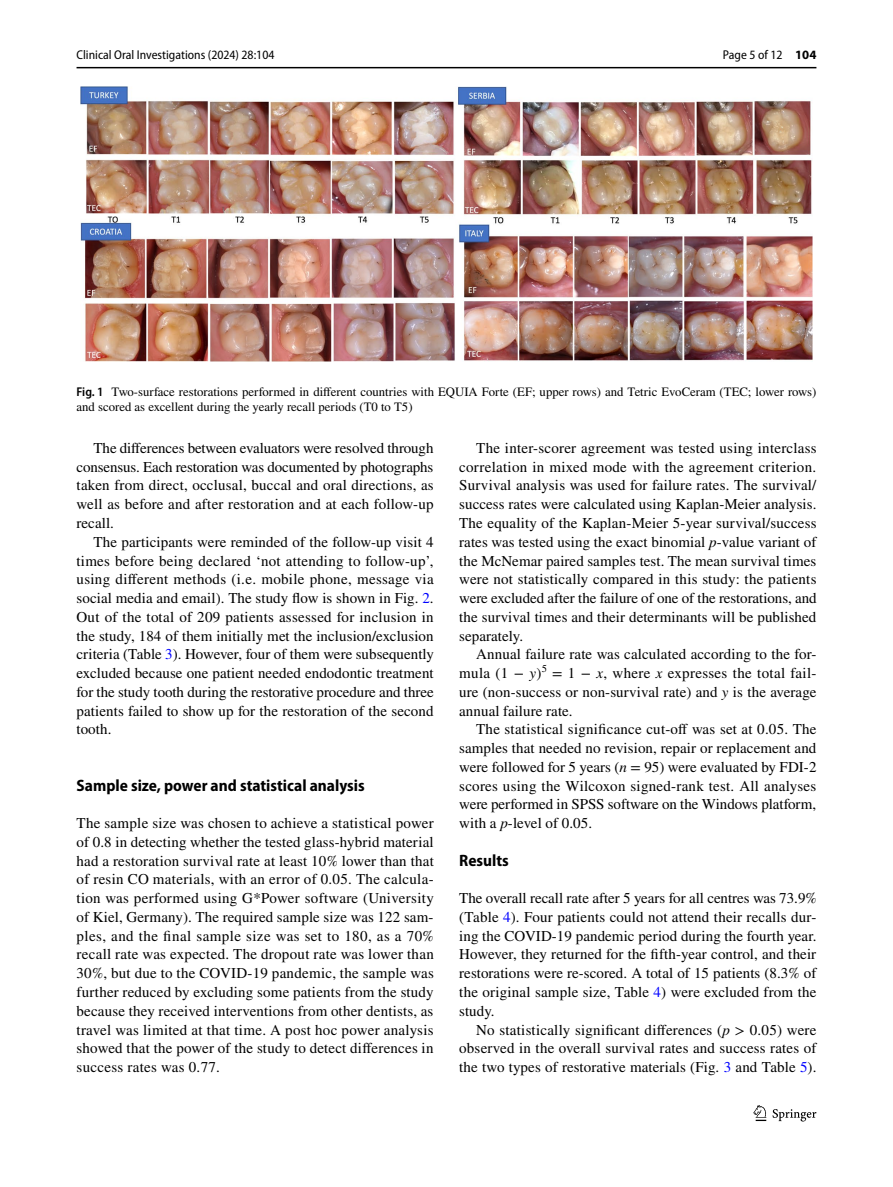
<style>
.page{position:relative;width:893px;height:1187px;background:#fff}
.page>*{position:absolute;margin:0;border:0;box-sizing:border-box;transform-origin:0 0}
.t1{font:700 semi-condensed 16.5px "Myriad Pro";color:#000}
.t2{font:15px/18.8px "STIX";letter-spacing:.005em;color:#000;text-align:justify}
.t3{font:12.75px/15px "STIX";color:#000}
.t4{font:semi-condensed 12.75px "Myriad Pro";color:#000}
.s1{font-weight:700;font-stretch:normal}
.s2{font-family:"Myriad Pro";font-weight:600;font-stretch:semi-condensed}
.s3{color:#00f}
.s4{font-style:italic}
</style>
<div class="page">
<hr style="left:77px;top:67px;width:739px;height:1px;background:#000">
<svg style="left:753px;top:1105px;width:13px;height:15px"></svg>
<svg style="left:773px;top:1109px;width:43px;height:12px"></svg>
<img style="left:81px;top:87px;width:731px;height:274px">
<p class="t4" style="left:77px;top:48px;width:199px">Clinical Oral Investigations (2024) 28:104</p>
<p class="t4" style="left:723px;top:48px;width:95px">Page 5 of 12 <span class="s1">104</span></p>
<p class="t3" style="left:77px;top:385px;width:741px"><span class="s2">Fig. 1</span> Two-surface restorations performed in different countries with EQUIA Forte (EF; upper rows) and Tetric EvoCeram (TEC; lower rows) and scored as excellent during the yearly recall periods (T0 to T5)</p>
<p class="t2" style="left:77px;top:439px;width:359px;text-indent:17px">The differences between evaluators were resolved through consensus. Each restoration was documented by photographs taken from direct, occlusal, buccal and oral directions, as well as before and after restoration and at each follow-up recall.</p>
<p class="t2" style="left:77px;top:533px;width:359px;text-indent:17px">The participants were reminded of the follow-up visit 4 times before being declared ‘not attending to follow-up’, using different methods (i.e. mobile phone, message via social media and email). The study flow is shown in Fig. <span class="s3">2</span>.<br>Out of the total of 209 patients assessed for inclusion in the study, 184 of them initially met the inclusion/exclusion criteria (Table <span class="s3">3</span>). However, four of them were subsequently excluded because one patient needed endodontic treatment for the study tooth during the restorative procedure and three patients failed to show up for the restoration of the second tooth.</p>
<p class="t1" style="left:77px;top:775px;width:290px">Sample size, power and statistical analysis</p>
<p class="t2" style="left:77px;top:814px;width:359px">The sample size was chosen to achieve a statistical power of 0.8 in detecting whether the tested glass-hybrid material had a restoration survival rate at least 10% lower than that of resin CO materials, with an error of 0.05. The calcula&shy;tion was performed using G*Power software (University of Kiel, Germany). The required sample size was 122 sam&shy;ples, and the final sample size was set to 180, as a 70% recall rate was expected. The dropout rate was lower than 30%, but due to the COVID-19 pandemic, the sample was further reduced by excluding some patients from the study because they received interventions from other dentists, as travel was limited at that time. A post hoc power analysis showed that the power of the study to detect differences in success rates was 0.77.</p>
<p class="t2" style="left:459px;top:439px;width:359px;text-indent:17px">The inter-scorer agreement was tested using interclass correlation in mixed mode with the agreement criterion.<br>Survival analysis was used for failure rates. The survival/ success rates were calculated using Kaplan-Meier analysis.<br>The equality of the Kaplan-Meier 5-year survival/success rates was tested using the exact binomial <span class="s4">p</span>-value variant of the McNemar paired samples test. The mean survival times were not statistically compared in this study: the patients were excluded after the failure of one of the restorations, and the survival times and their determinants will be published separately.</p>
<p class="t2" style="left:459px;top:646px;width:359px;text-indent:17px">Annual failure rate was calculated according to the for&shy;mula (1 − <span class="s4">y</span>)<sup>5</sup> = 1 − <span class="s4">x</span>, where <span class="s4">x</span> expresses the total fail&shy;ure (non-success or non-survival rate) and <span class="s4">y</span> is the average annual failure rate.</p>
<p class="t2" style="left:459px;top:721px;width:359px;text-indent:17px">The statistical significance cut-off was set at 0.05. The samples that needed no revision, repair or replacement and were followed for 5 years (<span class="s4">n</span> = 95) were evaluated by FDI-2 scores using the Wilcoxon signed-rank test. All analyses were performed in SPSS software on the Windows platform, with a <span class="s4">p</span>-level of 0.05.</p>
<p class="t1" style="left:459px;top:850px;width:51px">Results</p>
<p class="t2" style="left:459px;top:889px;width:359px">The overall recall rate after 5 years for all centres was 73.9% (Table <span class="s3">4</span>). Four patients could not attend their recalls dur&shy;ing the COVID-19 pandemic period during the fourth year.<br>However, they returned for the fifth-year control, and their restorations were re-scored. A total of 15 patients (8.3% of the original sample size, Table <span class="s3">4</span>) were excluded from the study.</p>
<p class="t2" style="left:459px;top:1021px;width:359px;text-indent:17px">No statistically significant differences (<span class="s4">p</span> &gt; 0.05) were observed in the overall survival rates and success rates of the two types of restorative materials (Fig. <span class="s3">3</span> and Table <span class="s3">5</span>).</p>
</div>
